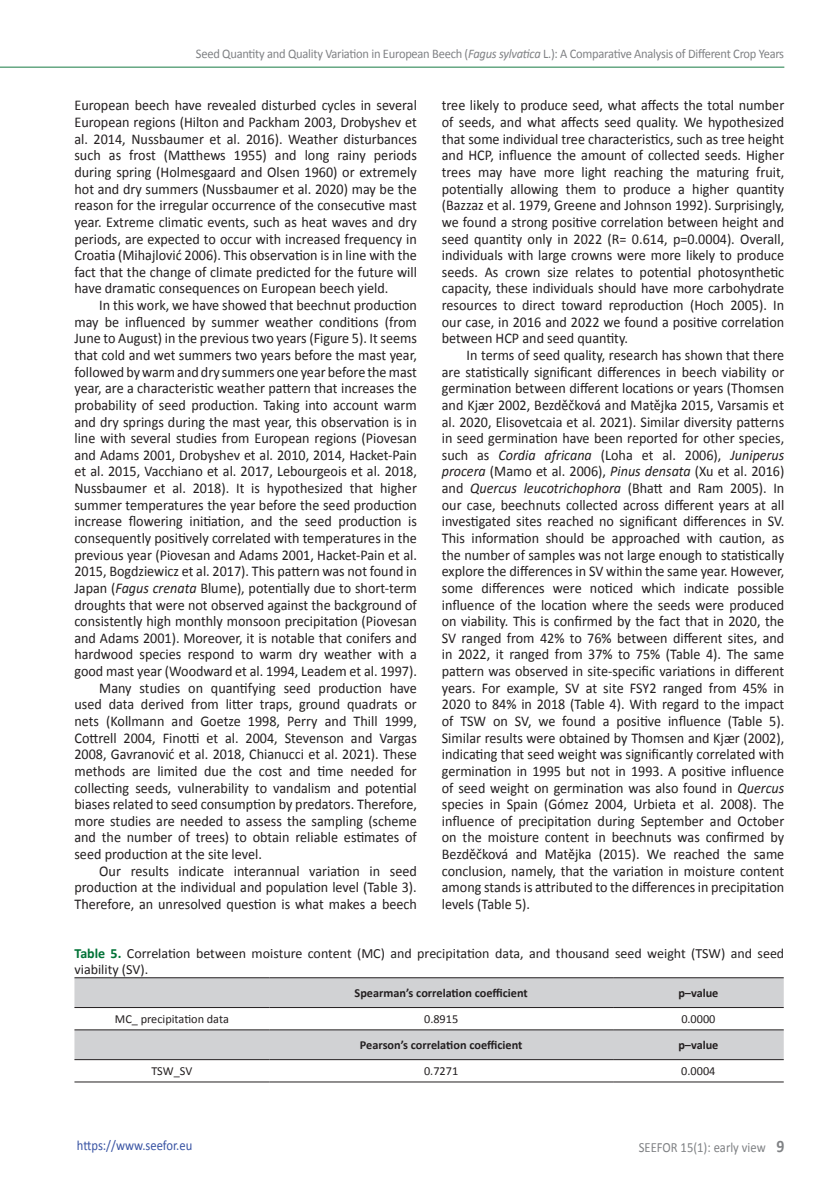
<style>
.page{position:relative;width:834px;height:1191px;background:#fff}
.page>*{position:absolute;margin:0;border:0;box-sizing:border-box;transform-origin:0 0}
.t1{font:14.88px/16.6px "Calibri";color:#231f20;text-align:justify;scale:.95 1}
.t2{font:14px/15.8px "Calibri";color:#231f20}
.t3{font:14px "Calibri";color:#808285;scale:.9 1}
.t4{font:14px "Calibri";color:#3853a3;scale:.9 1}
.t5{font:13.12px "Calibri";letter-spacing:-.02em;color:#808285;scale:.95 1}
.t6{font:700 12.25px "Calibri";color:#231f20}
.t7{font:12.25px "Calibri";color:#231f20}
.s1{font-style:italic}
.s2{font-weight:700;color:#007236}
.s3{font-weight:700;font-size:17.5px}
</style>
<div class="page">
<hr style="left:0;top:67px;width:784px;height:1px;background:#4f9b70">
<svg style="left:74px;top:978px;width:709px;height:81px;fill:#d1d2d4"></svg>
<hr style="left:74px;top:1081px;width:195px;height:1px;background:#231f20">
<hr style="left:269px;top:1081px;width:344px;height:1px;background:#231f20">
<hr style="left:613px;top:1081px;width:170px;height:1px;background:#231f20">
<hr style="left:74px;top:1007px;width:195px;height:1px;background:#231f20">
<hr style="left:269px;top:1007px;width:344px;height:1px;background:#231f20">
<hr style="left:613px;top:1007px;width:170px;height:1px;background:#231f20">
<hr style="left:74px;top:977px;width:195px;height:1px;background:#231f20">
<hr style="left:269px;top:977px;width:344px;height:1px;background:#231f20">
<hr style="left:613px;top:977px;width:170px;height:1px;background:#231f20">
<hr style="left:74px;top:1029px;width:195px;height:1px;background:#231f20">
<hr style="left:269px;top:1029px;width:344px;height:1px;background:#231f20">
<hr style="left:613px;top:1029px;width:170px;height:1px;background:#231f20">
<hr style="left:74px;top:1059px;width:195px;height:1px;background:#231f20">
<hr style="left:269px;top:1059px;width:344px;height:1px;background:#231f20">
<hr style="left:613px;top:1059px;width:170px;height:1px;background:#231f20">
<p class="t5" style="left:196px;top:45px;width:620px">Seed Quantity and Quality Variation in European Beech (<span class="s1">Fagus sylvatica</span> L.): A Comparative Analysis of Different Crop Years</p>
<p class="t1" style="left:74px;top:97px;width:362px">European beech have revealed disturbed cycles in several European regions (Hilton and Packham 2003, Drobyshev et al. 2014, Nussbaumer et al. 2016). Weather disturbances such as frost (Matthews 1955) and long rainy periods during spring (Holmesgaard and Olsen 1960) or extremely hot and dry summers (Nussbaumer et al. 2020) may be the reason for the irregular occurrence of the consecutive mast year. Extreme climatic events, such as heat waves and dry periods, are expected to occur with increased frequency in Croatia (Mihajlović 2006). This observation is in line with the fact that the change of climate predicted for the future will have dramatic consequences on European beech yield.</p>
<p class="t1" style="left:99px;top:297px;width:336px">In this work, we have showed that beechnut production</p>
<p class="t1" style="left:74px;top:313px;width:362px">may be influenced by summer weather conditions (from</p>
<p class="t1" style="left:74px;top:330px;width:362px">June to August) in the previous two years (Figure 5). It seems</p>
<p class="t1" style="left:74px;top:347px;width:362px">that cold and wet summers two years before the mast year,</p>
<p class="t1" style="left:74px;top:363px;width:362px">followed by warm and dry summers one year before the mast</p>
<p class="t1" style="left:74px;top:380px;width:362px">year, are a characteristic weather pattern that increases the</p>
<p class="t1" style="left:74px;top:397px;width:362px">probability of seed production. Taking into account warm</p>
<p class="t1" style="left:74px;top:413px;width:362px">and dry springs during the mast year, this observation is in</p>
<p class="t1" style="left:74px;top:430px;width:362px">line with several studies from European regions (Piovesan</p>
<p class="t1" style="left:74px;top:446px;width:362px">and Adams 2001, Drobyshev et al. 2010, 2014, Hacket-Pain</p>
<p class="t1" style="left:74px;top:463px;width:362px">et al. 2015, Vacchiano et al. 2017, Lebourgeois et al. 2018,</p>
<p class="t1" style="left:74px;top:480px;width:362px">Nussbaumer et al. 2018). It is hypothesized that higher</p>
<p class="t1" style="left:74px;top:496px;width:362px">summer temperatures the year before the seed production</p>
<p class="t1" style="left:74px;top:513px;width:362px">increase flowering initiation, and the seed production is</p>
<p class="t1" style="left:74px;top:530px;width:362px">consequently positively correlated with temperatures in the</p>
<p class="t1" style="left:74px;top:546px;width:362px">previous year (Piovesan and Adams 2001, Hacket-Pain et al.</p>
<p class="t1" style="left:74px;top:563px;width:362px">2015, Bogdziewicz et al. 2017). This pattern was not found in</p>
<p class="t1" style="left:74px;top:579px;width:362px">Japan (<span class="s1">Fagus crenata</span> Blume), potentially due to short-term</p>
<p class="t1" style="left:74px;top:596px;width:362px">droughts that were not observed against the background of</p>
<p class="t1" style="left:74px;top:613px;width:362px">consistently high monthly monsoon precipitation (Piovesan</p>
<p class="t1" style="left:74px;top:629px;width:362px">and Adams 2001). Moreover, it is notable that conifers and</p>
<p class="t1" style="left:74px;top:646px;width:362px">hardwood species respond to warm dry weather with a</p>
<p class="t1" style="left:74px;top:663px;width:362px">good mast year (Woodward et al. 1994, Leadem et al. 1997).</p>
<p class="t1" style="left:99px;top:679px;width:336px">Many studies on quantifying seed production have</p>
<p class="t1" style="left:74px;top:696px;width:362px">used data derived from litter traps, ground quadrats or</p>
<p class="t1" style="left:74px;top:712px;width:362px">nets (Kollmann and Goetze 1998, Perry and Thill 1999,</p>
<p class="t1" style="left:74px;top:729px;width:362px">Cottrell 2004, Finotti et al. 2004, Stevenson and Vargas</p>
<p class="t1" style="left:74px;top:746px;width:362px">2008, Gavranović et al. 2018, Chianucci et al. 2021). These</p>
<p class="t1" style="left:74px;top:762px;width:362px">methods are limited due the cost and time needed for</p>
<p class="t1" style="left:74px;top:779px;width:362px">collecting seeds, vulnerability to vandalism and potential</p>
<p class="t1" style="left:74px;top:796px;width:362px">biases related to seed consumption by predators. Therefore,</p>
<p class="t1" style="left:74px;top:812px;width:362px">more studies are needed to assess the sampling (scheme</p>
<p class="t1" style="left:74px;top:829px;width:362px">and the number of trees) to obtain reliable estimates of</p>
<p class="t1" style="left:74px;top:846px;width:199px">seed production at the site level.</p>
<p class="t1" style="left:99px;top:862px;width:336px">Our results indicate interannual variation in seed</p>
<p class="t1" style="left:74px;top:879px;width:362px">production at the individual and population level (Table 3).</p>
<p class="t1" style="left:74px;top:895px;width:362px">Therefore, an unresolved question is what makes a beech</p>
<p class="t1" style="left:441px;top:97px;width:362px">tree likely to produce seed, what affects the total number of seeds, and what affects seed quality. We hypothesized that some individual tree characteristics, such as tree height and HCP, influence the amount of collected seeds. Higher trees may have more light reaching the maturing fruit, potentially allowing them to produce a higher quantity (Bazzaz et al. 1979, Greene and Johnson 1992). Surprisingly, we found a strong positive correlation between height and seed quantity only in 2022 (R= 0.614, p=0.0004). Overall, individuals with large crowns were more likely to produce seeds. As crown size relates to potential photosynthetic capacity, these individuals should have more carbohydrate resources to direct toward reproduction (Hoch 2005). In our case, in 2016 and 2022 we found a positive correlation between HCP and seed quantity.</p>
<p class="t1" style="left:441px;top:347px;width:362px;text-indent:25px">In terms of seed quality, research has shown that there are statistically significant differences in beech viability or germination between different locations or years (Thomsen and Kjær 2002, Bezděčková and Matějka 2015, Varsamis et al. 2020, Elisovetcaia et al. 2021). Similar diversity patterns in seed germination have been reported for other species, such as <span class="s1">Cordia africana</span> (Loha et al. 2006), <span class="s1">Juniperus procera</span> (Mamo et al. 2006), <span class="s1">Pinus densata</span> (Xu et al. 2016) and <span class="s1">Quercus leucotrichophora</span> (Bhatt and Ram 2005). In our case, beechnuts collected across different years at all investigated sites reached no significant differences in SV.<br>This information should be approached with caution, as the number of samples was not large enough to statistically explore the differences in SV within the same year. However, some differences were noticed which indicate possible influence of the location where the seeds were produced on viability. This is confirmed by the fact that in 2020, the SV ranged from 42% to 76% between different sites, and in 2022, it ranged from 37% to 75% (Table 4). The same pattern was observed in site-specific variations in different years. For example, SV at site FSY2 ranged from 45% in 2020 to 84% in 2018 (Table 4). With regard to the impact of TSW on SV, we found a positive influence (Table 5).<br>Similar results were obtained by Thomsen and Kjær (2002), indicating that seed weight was significantly correlated with germination in 1995 but not in 1993. A positive influence of seed weight on germination was also found in <span class="s1">Quercus </span>species in Spain (Gómez 2004, Urbieta et al. 2008). The influence of precipitation during September and October on the moisture content in beechnuts was confirmed by Bezděčková and Matějka (2015). We reached the same conclusion, namely, that the variation in moisture content among stands is attributed to the differences in precipitation levels (Table 5).</p>
<p class="t2" style="left:74px;top:945px;width:711px"><span class="s2">Table 5.</span> Correlation between moisture content (MC) and precipitation data, and thousand seed weight (TSW) and seed viability (SV).</p>
<p class="t6" style="left:354px;top:985px;width:175px">Spearman’s correlation coefficient</p>
<p class="t6" style="left:678px;top:985px;width:42px">p–value</p>
<p class="t7" style="left:115px;top:1011px;width:115px">MC_ precipitation data</p>
<p class="t7" style="left:424px;top:1011px;width:36px">0.8915</p>
<p class="t7" style="left:681px;top:1011px;width:36px">0.0000</p>
<p class="t6" style="left:360px;top:1037px;width:164px">Pearson’s correlation coefficient</p>
<p class="t6" style="left:678px;top:1037px;width:42px">p–value</p>
<p class="t7" style="left:151px;top:1063px;width:42px">TSW_SV</p>
<p class="t7" style="left:424px;top:1063px;width:36px">0.7271</p>
<p class="t7" style="left:681px;top:1063px;width:36px">0.0004</p>
<p class="t4" style="left:77px;top:1136px;width:130px">https://www.seefor.eu</p>
<p class="t3" style="left:638px;top:1138px;width:163px">SEEFOR 15(1): early view <span class="s3">9</span></p>
</div>
